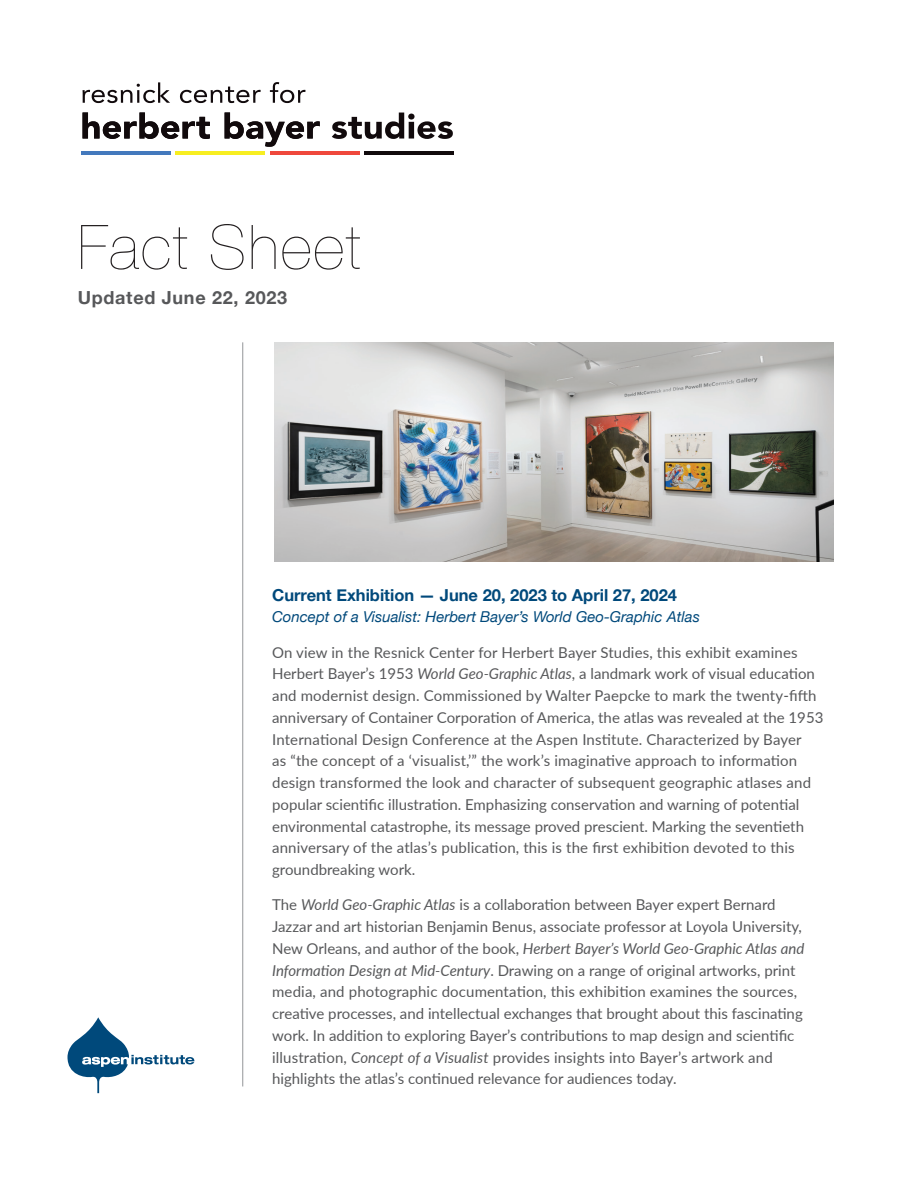
<style>
.page{position:relative;width:918px;height:1188px;background:#fff}
.page>*{position:absolute;margin:0;border:0;box-sizing:border-box;transform-origin:0 0}
.t1{font:200 61.5px "Helvetica Neue";letter-spacing:.03em;color:#231f20}
.t2{font:700 18px "Helvetica Neue";letter-spacing:.04em;color:#57585a}
.t3{font:700 16.5px "Helvetica Neue";color:#00497b}
.t4{font:15px/21.8px "Lato";color:#57585a}
.t5{font:italic 15px "Helvetica Neue";color:#00497b}
.s1{font-style:italic}
</style>
<div class="page">
<hr style="left:81px;top:151px;width:89px;height:3px;background:#4379bd">
<hr style="left:176px;top:151px;width:89px;height:3px;background:#f7ee21">
<hr style="left:270px;top:151px;width:89px;height:3px;background:#ef483c">
<hr style="left:365px;top:151px;width:89px;height:3px;background:#110a0c">
<svg style="left:82px;top:112px;width:128px;height:27px"></svg>
<svg style="left:225px;top:112px;width:95px;height:35px"></svg>
<svg style="left:332px;top:113px;width:121px;height:26px"></svg>
<svg style="left:83px;top:82px;width:87px;height:21px"></svg>
<svg style="left:180px;top:87px;width:81px;height:16px"></svg>
<svg style="left:270px;top:82px;width:35px;height:21px"></svg>
<hr style="left:242px;top:342px;width:1px;height:744px;background:#939598">
<svg style="left:67px;top:1017px;width:127px;height:76px"></svg>
<img style="left:274px;top:342px;width:560px;height:220px">
<h1 class="t1" style="left:78px;top:199px;width:285px">Fact Sheet</h1>
<p class="t2" style="left:78px;top:283px;width:211px">Updated June 22, 2023</p>
<p class="t3" style="left:272px;top:583px;width:406px">Current Exhibition — June 20, 2023 to April 27, 2024</p>
<p class="t5" style="left:272px;top:606px;width:429px">Concept of a Visualist: Herbert Bayer’s World Geo-Graphic Atlas</p>
<p class="t4" style="left:272px;top:641px;width:553px">On view in the Resnick Center for Herbert Bayer Studies, this exhibit examines Herbert Bayer’s 1953 <span class="s1">World Geo-Graphic Atlas</span>, a landmark work of visual education and modernist design. Commissioned by Walter Paepcke to mark the twenty-fifth anniversary of Container Corporation of America, the atlas was revealed at the 1953<br>International Design Conference at the Aspen Institute. Characterized by Bayer<br>as “the concept of a ‘visualist,’” the work’s imaginative approach to information design transformed the look and character of subsequent geographic atlases and popular scientific illustration. Emphasizing conservation and warning of potential environmental catastrophe, its message proved prescient. Marking the seventieth anniversary of the atlas’s publication, this is the first exhibition devoted to this groundbreaking work.</p>
<p class="t4" style="left:272px;top:893px;width:534px">The <span class="s1">World Geo-Graphic Atlas</span> is a collaboration between Bayer expert Bernard Jazzar and art historian Benjamin Benus, associate professor at Loyola University, New Orleans, and author of the book, <span class="s1">Herbert Bayer’s World Geo-Graphic Atlas and Information Design at Mid-Century</span>. Drawing on a range of original artworks, print media, and photographic documentation, this exhibition examines the sources, creative processes, and intellectual exchanges that brought about this fascinating work. In addition to exploring Bayer’s contributions to map design and scientific illustration, <span class="s1">Concept of a Visualist</span> provides insights into Bayer’s artwork and highlights the atlas’s continued relevance for audiences today.</p>
</div>
